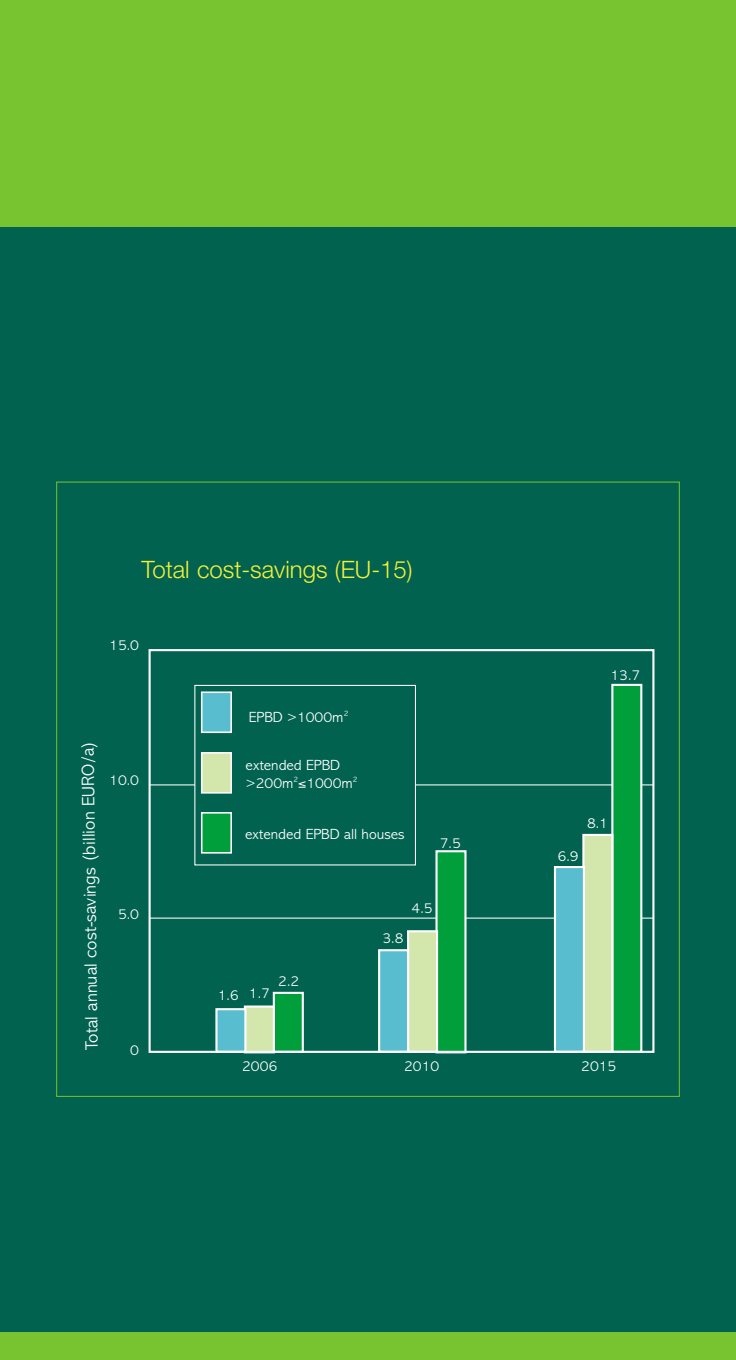
<style>
.page{position:relative;width:736px;height:1360px;background:#00624f}
.page>*{position:absolute;margin:0;border:0;box-sizing:border-box;transform-origin:0 0}
.t1{font:300 24px "Helvetica Neue";color:#f4f038}
.t2{font:300 18px "Abadi";color:#fff}
.t3{font:300 14.8px/17.8px "Abadi";color:#fff}
</style>
<div class="page">
<div style="left:0;top:0;width:736px;height:226px;background:#77c430"></div>
<hr style="left:150px;top:784px;width:45px;height:1px;background:#fff">
<hr style="left:415px;top:784px;width:239px;height:1px;background:#fff">
<hr style="left:150px;top:918px;width:504px;height:1px;background:#fff">
<div style="left:202px;top:692px;width:29px;height:40px;background:#58becf"></div>
<div style="left:201px;top:691px;width:31px;height:42px;border:2px solid #fff"></div>
<div style="left:202px;top:753px;width:29px;height:40px;background:#d3e6ac"></div>
<div style="left:201px;top:752px;width:31px;height:42px;border:2px solid #fff"></div>
<div style="left:202px;top:813px;width:29px;height:40px;background:#009f3c"></div>
<div style="left:201px;top:812px;width:31px;height:42px;border:2px solid #fff"></div>
<div style="left:274px;top:993px;width:29px;height:59px;background:#009f3c"></div>
<div style="left:273px;top:992px;width:31px;height:61px;border:2px solid #fff"></div>
<div style="left:437px;top:851px;width:28px;height:201px;background:#009f3c"></div>
<div style="left:435px;top:850px;width:32px;height:203px;border:2px solid #fff"></div>
<div style="left:612px;top:685px;width:29px;height:367px;background:#009f3c"></div>
<div style="left:611px;top:684px;width:31px;height:369px;border:2px solid #fff"></div>
<div style="left:245px;top:1006px;width:29px;height:46px;background:#d3e6ac"></div>
<div style="left:244px;top:1006px;width:31px;height:47px;border:2px solid #fff"></div>
<div style="left:408px;top:931px;width:29px;height:121px;background:#d3e6ac"></div>
<div style="left:407px;top:930px;width:31px;height:123px;border:2px solid #fff"></div>
<div style="left:584px;top:835px;width:28px;height:217px;background:#d3e6ac"></div>
<div style="left:582px;top:834px;width:31px;height:219px;border:2px solid #fff"></div>
<div style="left:217px;top:1009px;width:28px;height:43px;background:#58becf"></div>
<div style="left:215px;top:1008px;width:31px;height:45px;border:2px solid #fff"></div>
<div style="left:379px;top:950px;width:29px;height:102px;background:#58becf"></div>
<div style="left:378px;top:949px;width:31px;height:104px;border:2px solid #fff"></div>
<div style="left:555px;top:867px;width:29px;height:185px;background:#58becf"></div>
<div style="left:554px;top:866px;width:31px;height:187px;border:2px solid #fff"></div>
<div style="left:149px;top:649px;width:505px;height:404px;border:2px solid #fff"></div>
<div style="left:194px;top:685px;width:222px;height:180px;border:1px solid #fff"></div>
<div style="left:0;top:1332px;width:736px;height:28px;background:#77c430"></div>
<h1 class="t1" style="left:142px;top:561px;width:273px">Total cost-savings (EU-15)</h1>
<p class="t3" style="left:109px;top:637px;width:31px">15.0</p>
<p class="t2" style="left:86px;top:1051px;width:311px;rotate:-91deg">Total annual cost-savings (billion EURO/a)</p>
<p class="t3" style="left:109px;top:773px;width:31px">10.0</p>
<p class="t3" style="left:118px;top:907px;width:22px">5.0</p>
<p class="t3" style="left:130px;top:1042px;width:10px">0</p>
<p class="t3" style="left:249px;top:709px;width:96px">EPBD &gt;1000m</p>
<p class="t3" style="left:246px;top:758px;width:109px">extended EPBD &gt;200m ≤1000m</p>
<p class="t3" style="left:245px;top:827px;width:161px">extended EPBD all houses</p>
<p class="t3" style="left:440px;top:835px;width:22px">7.5</p>
<p class="t3" style="left:218px;top:986px;width:54px">1.6 1.7</p>
<p class="t3" style="left:278px;top:974px;width:22px">2.2</p>
<p class="t3" style="left:383px;top:930px;width:22px">3.8</p>
<p class="t3" style="left:412px;top:901px;width:22px">4.5</p>
<p class="t3" style="left:611px;top:668px;width:31px">13.7</p>
<p class="t3" style="left:558px;top:848px;width:22px">6.9</p>
<p class="t3" style="left:587px;top:816px;width:22px">8.1</p>
<p class="t3" style="left:242px;top:1059px;width:37px">2006</p>
<p class="t3" style="left:404px;top:1059px;width:37px">2010</p>
<p class="t3" style="left:581px;top:1059px;width:37px">2015</p>
</div>
